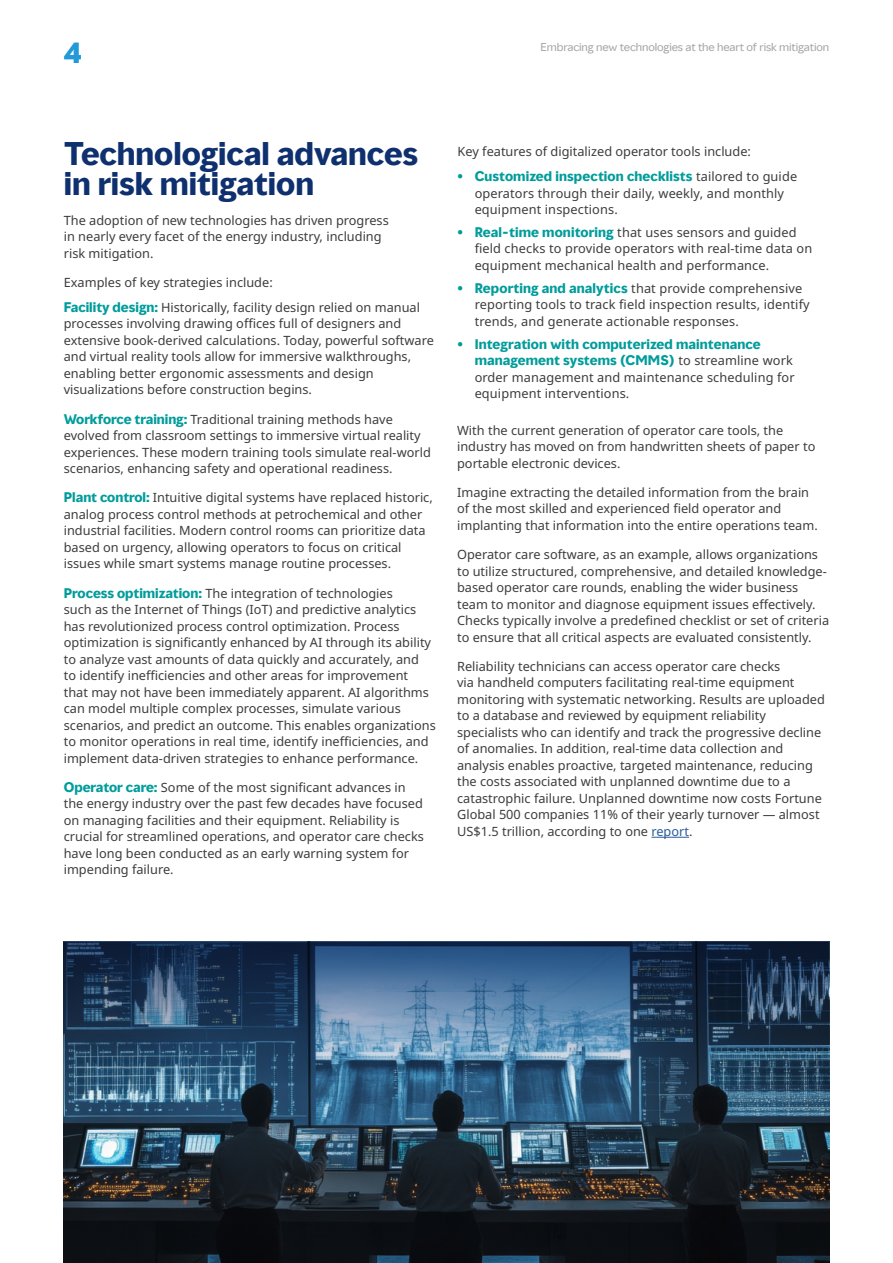
<style>
.page{position:relative;width:893px;height:1263px;background:#fff}
.page>*{position:absolute;margin:0;border:0;box-sizing:border-box;transform-origin:0 0}
.t1{font:700 30px/30px "MMC Display";color:#0f306e}
.t2{font:700 27px "MMC Display";color:#239ad7}
.t3{font:12.75px/16.5px "Noto Sans";color:#3c3c3b}
.t4{font:700 12.75px/16.5px "MMC Display";letter-spacing:.01em;color:#009c9b}
.t5{font:10.5px "MMC Display";letter-spacing:-.01em;color:#a8a8a7}
.s1{font-family:"MMC Display";font-weight:700;color:#009c9b}
.s2{font-family:"Noto Sans";font-weight:400;color:#3c3c3b}
.s3{color:#275b9b}
</style>
<div class="page">
<hr style="left:651px;top:837px;width:38px;height:1px;background:#275b9b">
<img style="left:64px;top:942px;width:765px;height:321px">
<h2 class="t2" style="left:64px;top:35px;width:19px">4</h2>
<p class="t5" style="left:541px;top:40px;width:290px">Embracing new technologies at the heart of risk mitigation</p>
<h1 class="t1" style="left:64px;top:139px;width:356px">Technological advances in risk mitigation</h1>
<p class="t3" style="left:64px;top:212px;width:327px">The adoption of new technologies has driven progress in nearly every facet of the energy industry, including risk mitigation.</p>
<p class="t3" style="left:64px;top:270px;width:358px;line-height:25px">Examples of key strategies include:<br><span class="s1">Facility design:</span> Historically, facility design relied on manual</p>
<p class="t3" style="left:64px;top:316px;width:372px">processes involving drawing offices full of designers and extensive book-derived calculations. Today, powerful software and virtual reality tools allow for immersive walkthroughs, enabling better ergonomic assessments and design visualizations before construction begins.</p>
<p class="t3" style="left:64px;top:411px;width:369px"><span class="s1">Workforce training:</span> Traditional training methods have evolved from classroom settings to immersive virtual reality experiences. These modern training tools simulate real-world scenarios, enhancing safety and operational readiness.</p>
<p class="t3" style="left:64px;top:490px;width:371px"><span class="s1">Plant control:</span> Intuitive digital systems have replaced historic, analog process control methods at petrochemical and other industrial facilities. Modern control rooms can prioritize data based on urgency, allowing operators to focus on critical issues while smart systems manage routine processes.</p>
<p class="t3" style="left:64px;top:585px;width:374px"><span class="s1">Process optimization:</span> The integration of technologies<br>such as the Internet of Things (IoT) and predictive analytics has revolutionized process control optimization. Process optimization is significantly enhanced by AI through its ability to analyze vast amounts of data quickly and accurately, and<br>to identify inefficiencies and other areas for improvement<br>that may not have been immediately apparent. AI algorithms can model multiple complex processes, simulate various scenarios, and predict an outcome. This enables organizations to monitor operations in real time, identify inefficiencies, and implement data-driven strategies to enhance performance.</p>
<p class="t3" style="left:64px;top:779px;width:362px"><span class="s1">Operator care:</span> Some of the most significant advances in the energy industry over the past few decades have focused on managing facilities and their equipment. Reliability is crucial for streamlined operations, and operator care checks have long been conducted as an early warning system for impending failure.</p>
<p class="t3" style="left:458px;top:143px;width:295px">Key features of digitalized operator tools include:</p>
<p class="t4" style="left:458px;top:168px;width:341px">• Customized inspection checklists <span class="s2">tailored to guide</span></p>
<p class="t3" style="left:475px;top:185px;width:311px">operators through their daily, weekly, and monthly equipment inspections.</p>
<p class="t3" style="left:475px;top:224px;width:339px;text-indent:-17px"><span class="s1">• Real-time monitoring</span> that uses sensors and guided field checks to provide operators with real-time data on equipment mechanical health and performance.</p>
<p class="t3" style="left:475px;top:280px;width:337px;text-indent:-17px"><span class="s1">• Reporting and analytics</span> that provide comprehensive reporting tools to track field inspection results, identify trends, and generate actionable responses.</p>
<p class="t4" style="left:475px;top:336px;width:320px;text-indent:-17px">• Integration with computerized maintenance management systems (CMMS) <span class="s2">to streamline work</span></p>
<p class="t3" style="left:475px;top:369px;width:322px">order management and maintenance scheduling for equipment interventions.</p>
<p class="t3" style="left:457px;top:422px;width:360px">With the current generation of operator care tools, the industry has moved on from handwritten sheets of paper to portable electronic devices.</p>
<p class="t3" style="left:457px;top:484px;width:362px">Imagine extracting the detailed information from the brain of the most skilled and experienced field operator and implanting that information into the entire operations team.</p>
<p class="t3" style="left:457px;top:547px;width:374px">Operator care software, as an example, allows organizations to utilize structured, comprehensive, and detailed knowledge&shy;based operator care rounds, enabling the wider business team to monitor and diagnose equipment issues effectively.<br>Checks typically involve a predefined checklist or set of criteria to ensure that all critical aspects are evaluated consistently.</p>
<p class="t3" style="left:457px;top:658px;width:369px">Reliability technicians can access operator care checks<br>via handheld computers facilitating real-time equipment monitoring with systematic networking. Results are uploaded to a database and reviewed by equipment reliability specialists who can identify and track the progressive decline of anomalies. In addition, real-time data collection and analysis enables proactive, targeted maintenance, reducing the costs associated with unplanned downtime due to a catastrophic failure. Unplanned downtime now costs Fortune Global 500 companies 11% of their yearly turnover — almost US$1.5 trillion, according to one <span class="s3">report</span>.</p>
</div>
